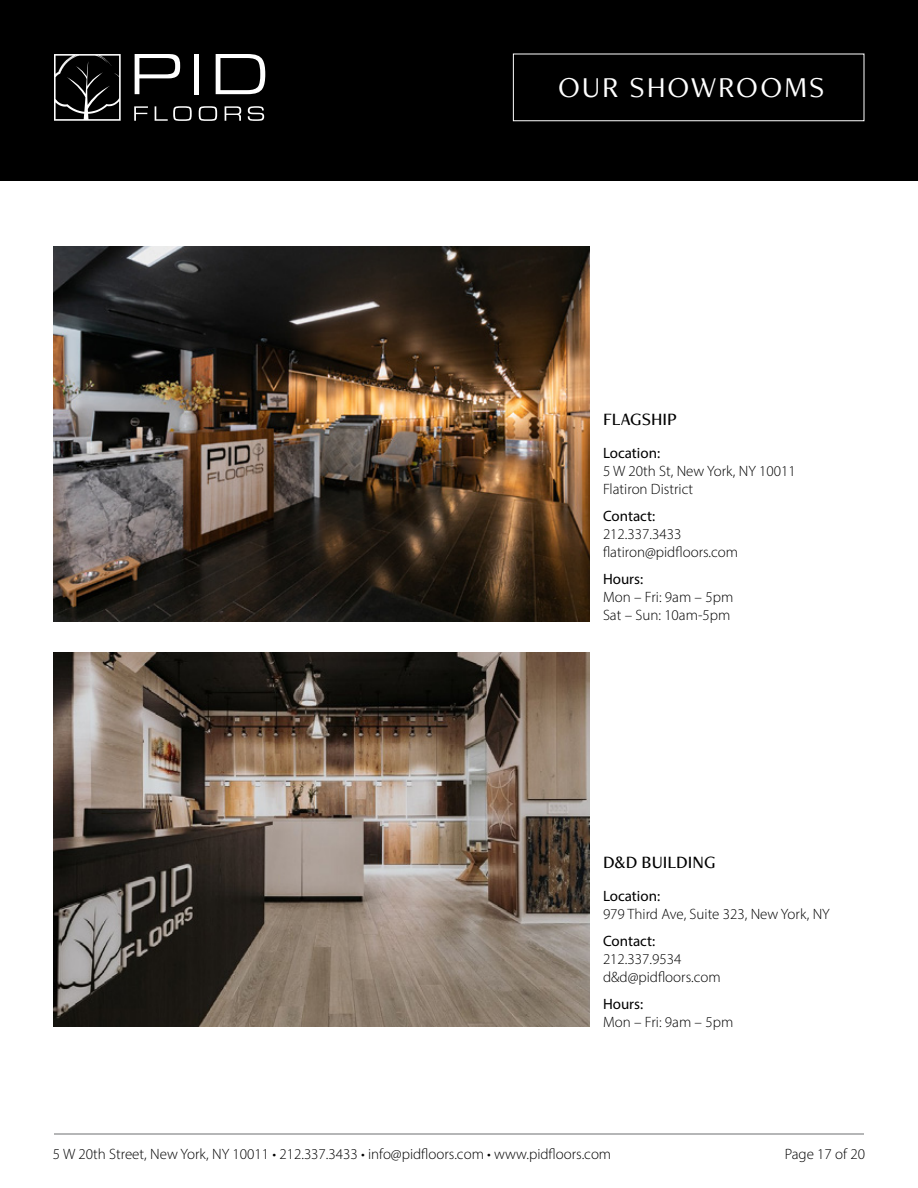
<style>
.page{position:relative;width:918px;height:1188px;background:#fff}
.page>*{position:absolute;margin:0;border:0;box-sizing:border-box;transform-origin:0 0}
.t1{font:30px "Freight Neo Pro";letter-spacing:.06em;color:#fff}
.t2{font:500 18px "Freight Neo Pro";color:#000}
.t3{font:300 15px/18px "Myriad Pro";color:#000}
.t4{font:15px "Myriad Pro";color:#000}
</style>
<div class="page">
<hr style="left:54px;top:1134px;width:810px;height:1px;background:#6d6e71">
<div style="left:0;top:0;width:918px;height:181px;background:#000"></div>
<svg style="left:135px;top:54px;width:45px;height:40px"></svg>
<div style="left:194px;top:54px;width:5px;height:40px;background:#fff"></div>
<svg style="left:216px;top:54px;width:49px;height:40px"></svg>
<svg style="left:134px;top:106px;width:14px;height:15px"></svg>
<svg style="left:155px;top:106px;width:37px;height:15px"></svg>
<svg style="left:199px;top:106px;width:18px;height:15px"></svg>
<svg style="left:225px;top:106px;width:16px;height:15px"></svg>
<svg style="left:248px;top:106px;width:16px;height:15px"></svg>
<svg style="left:54px;top:54px;width:67px;height:67px"></svg>
<img style="left:53px;top:246px;width:537px;height:375px">
<img style="left:53px;top:652px;width:537px;height:375px">
<h1 class="t1" style="left:558px;top:67px;width:268px">OUR SHOWROOMS</h1>
<p class="t2" style="left:603px;top:407px;width:76px">FLAGSHIP</p>
<p class="t4" style="left:603px;top:444px;width:59px">Location:</p>
<p class="t3" style="left:603px;top:462px;width:194px">5 W 20th St, New York, NY 10011<br>Flatiron District</p>
<p class="t4" style="left:603px;top:507px;width:54px">Contact:</p>
<p class="t3" style="left:603px;top:525px;width:137px">212.337.3433 flatiron@pidfloors.com</p>
<p class="t4" style="left:603px;top:570px;width:42px">Hours:</p>
<p class="t3" style="left:603px;top:588px;width:132px">Mon – Fri: 9am – 5pm<br>Sat – Sun: 10am-5pm</p>
<p class="t2" style="left:603px;top:850px;width:114px">D&amp;D BUILDING</p>
<p class="t4" style="left:603px;top:887px;width:59px">Location:</p>
<p class="t3" style="left:603px;top:905px;width:228px">979 Third Ave, Suite 323, New York, NY</p>
<p class="t4" style="left:603px;top:932px;width:54px">Contact:</p>
<p class="t3" style="left:603px;top:950px;width:119px">212.337.9534 d&amp;d@pidfloors.com</p>
<p class="t4" style="left:603px;top:995px;width:42px">Hours:</p>
<p class="t3" style="left:603px;top:1013px;width:132px">Mon – Fri: 9am – 5pm</p>
<p class="t3" style="left:53px;top:1145px;width:560px">5 W 20th Street, New York, NY 10011 • 212.337.3433 • info@pidfloors.com • www.pidfloors.com</p>
<p class="t3" style="left:785px;top:1145px;width:82px">Page 17 of 20</p>
</div>
